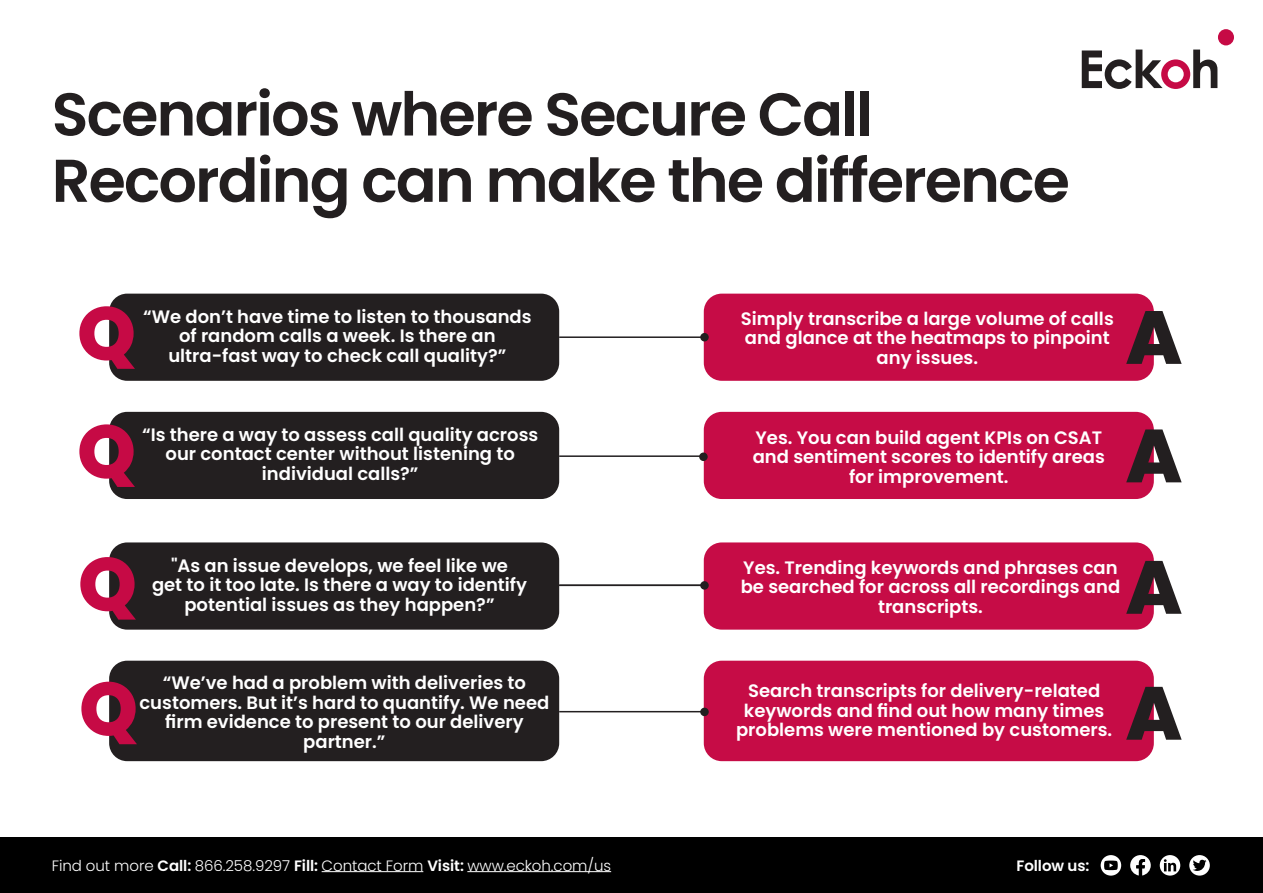
<style>
.page{position:relative;width:1263px;height:893px;background:#fff}
.page>*{position:absolute;margin:0;border:0;box-sizing:border-box;transform-origin:0 0}
.Subtitle{font:800 75px "Poppins";color:#c60a45}
.Subtitle-2{font:800 75px "Poppins";color:#231f20}
.t1{font:600 60.3px/66.3px "Poppins";letter-spacing:-.03em;color:#231f20}
.t2{font:600 18px/19.5px "Poppins";color:#fff;text-align:center}
.t3{font:300 15px "Poppins";letter-spacing:-.005em;color:#fff}
.t4{font:600 15px "Poppins";letter-spacing:-.005em;color:#fff}
.s1{font-weight:600}
</style>
<div class="page">
<div style="left:109px;top:294px;width:450px;height:87px;background:#231f20;border-radius:18px"></div>
<div style="left:109px;top:412px;width:450px;height:87px;background:#231f20;border-radius:18px"></div>
<div style="left:109px;top:542px;width:450px;height:88px;background:#231f20;border-radius:18px"></div>
<div style="left:109px;top:661px;width:450px;height:100px;background:#231f20;border-radius:18px"></div>
<div style="left:704px;top:294px;width:450px;height:87px;background:#c60c46;border-radius:18px"></div>
<div style="left:704px;top:412px;width:450px;height:87px;background:#c60c46;border-radius:18px"></div>
<div style="left:704px;top:542px;width:450px;height:88px;background:#c60c46;border-radius:18px"></div>
<div style="left:704px;top:661px;width:450px;height:100px;background:#c60c46;border-radius:18px"></div>
<div style="left:0;top:838px;width:1263px;height:55px;background:#000"></div>
<hr style="left:322px;top:871px;width:101px;height:1px;background:#fff">
<hr style="left:467px;top:871px;width:144px;height:1px;background:#fff">
<svg style="left:1130px;top:855px;width:21px;height:21px"></svg>
<div style="left:1101px;top:855px;width:20px;height:21px;background:linear-gradient(to right,#fefefe,#fff);border-radius:50%"></div>
<svg style="left:1104px;top:861px;width:14px;height:9px"></svg>
<svg style="left:1189px;top:855px;width:21px;height:21px"></svg>
<svg style="left:1193px;top:859px;width:13px;height:12px"></svg>
<svg style="left:1160px;top:855px;width:20px;height:21px"></svg>
<svg style="left:1164px;top:859px;width:12px;height:12px"></svg>
<svg style="left:1082px;top:50px;width:135px;height:39px"></svg>
<div style="left:1218px;top:29px;width:16px;height:16px;background:#c60a45;border-radius:50%"></div>
<hr style="left:559px;top:336px;width:145px;height:2px;background:#231f20">
<hr style="left:559px;top:584px;width:145px;height:2px;background:#231f20">
<hr style="left:559px;top:455px;width:145px;height:2px;background:#231f20">
<hr style="left:559px;top:711px;width:145px;height:1px;background:#231f20">
<div style="left:700px;top:333px;width:9px;height:8px;background:#231f20;border-radius:50%"></div>
<div style="left:699px;top:452px;width:9px;height:9px;background:#231f20;border-radius:50%"></div>
<div style="left:700px;top:581px;width:9px;height:9px;background:#231f20;border-radius:50%"></div>
<div style="left:700px;top:708px;width:9px;height:8px;background:#231f20;border-radius:50%"></div>
<p class="t1" style="left:52px;top:82px;width:1020px">Scenarios where Secure Call<br>Recording can make the difference</p>
<p class="Subtitle" style="left:77px;top:290px;width:61px">Q</p>
<p class="t2" style="left:143px;top:307px;width:390px">“We don’t have time to listen to thousands of random calls a week. Is there an ultra-fast way to check call quality?”</p>
<p class="Subtitle" style="left:77px;top:408px;width:61px">Q</p>
<p class="t2" style="left:142px;top:425px;width:398px">“Is there a way to assess call quality across our contact center without listening to individual calls?”</p>
<p class="t2" style="left:741px;top:309px;width:374px">Simply transcribe a large volume of calls and glance at the heatmaps to pinpoint any issues.</p>
<p class="Subtitle-2" style="left:1125px;top:294px;width:58px">A</p>
<p class="t2" style="left:753px;top:428px;width:354px">Yes. You can build agent KPIs on CSAT and sentiment scores to identify areas for improvement.</p>
<p class="Subtitle-2" style="left:1125px;top:413px;width:58px">A</p>
<p class="Subtitle" style="left:78px;top:541px;width:61px">Q</p>
<p class="t2" style="left:152px;top:556px;width:376px">"As an issue develops, we feel like we<br>get to it too late. Is there a way to identify potential issues as they happen?”</p>
<p class="t2" style="left:139px;top:673px;width:411px">“We’ve had a problem with deliveries to customers. But it’s hard to quantify. We need firm evidence to present to our delivery partner.”</p>
<p class="Subtitle" style="left:79px;top:666px;width:61px">Q</p>
<p class="t2" style="left:741px;top:558px;width:381px">Yes. Trending keywords and phrases can be searched for across all recordings and transcripts.</p>
<p class="Subtitle-2" style="left:1125px;top:544px;width:58px">A</p>
<p class="t2" style="left:736px;top:681px;width:378px">Search transcripts for delivery-related keywords and find out how many times problems were mentioned by customers.</p>
<p class="Subtitle-2" style="left:1125px;top:670px;width:58px">A</p>
<p class="t3" style="left:52px;top:856px;width:561px">Find out more <span class="s1">Call:</span> 866.258.9297 <span class="s1">Fill:</span> Contact Form <span class="s1">Visit:</span> www.eckoh.com/us</p>
<p class="t4" style="left:1016px;top:856px;width:75px">Follow us:</p>
</div>
